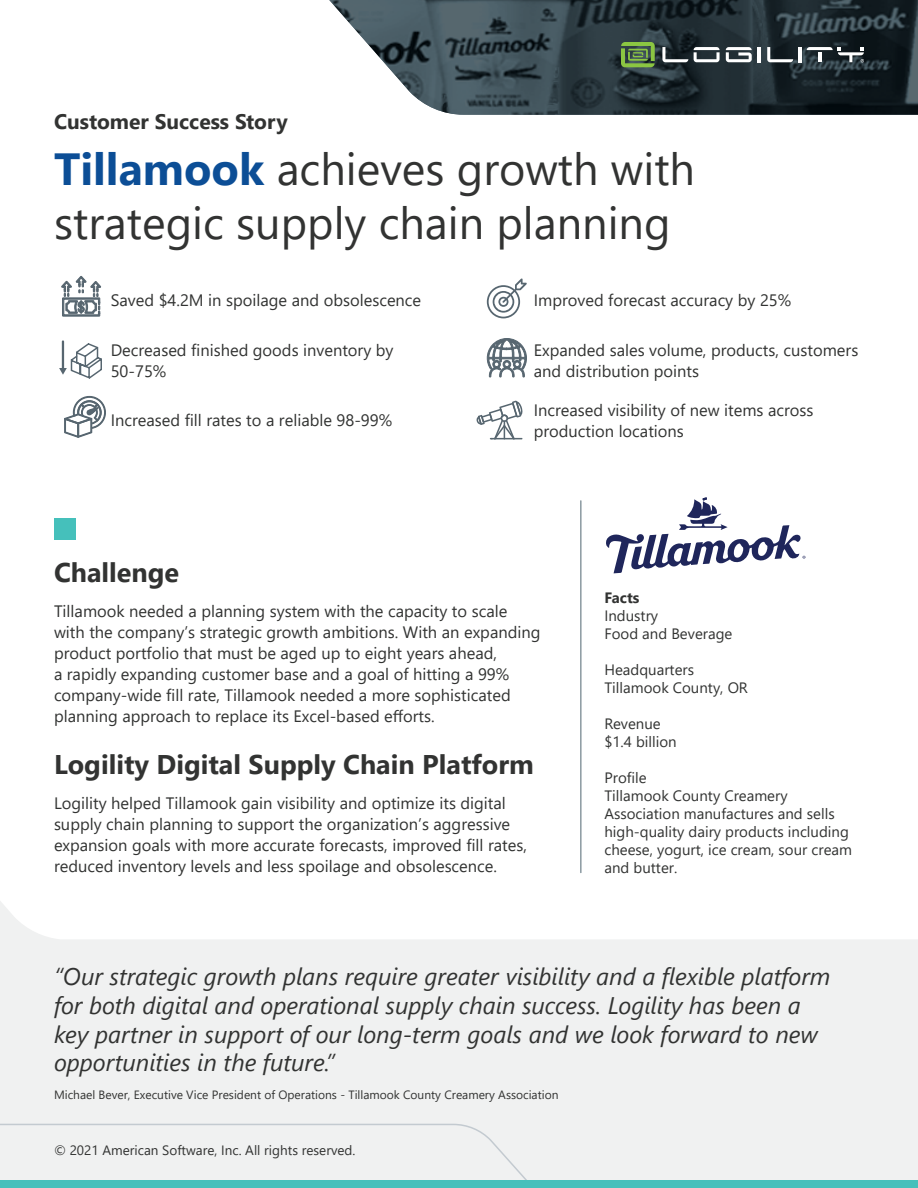
<style>
.page{position:relative;width:918px;height:1188px;background:#fff}
.page>*{position:absolute;margin:0;border:0;box-sizing:border-box;transform-origin:0 0}
.t1{font:45px/54px "Segoe UI";color:#323332}
.t2{font:700 27px "Segoe UI";color:#323332}
.t3{font:italic 24px/28.8px "Segoe UI";color:#323332}
.t4{font:700 21px "Segoe UI";color:#323332}
.t5{font:16.5px/21px "Segoe UI";color:#323332}
.t6{font:15px/18px "Segoe UI";color:#323332}
.t7{font:700 15px "Segoe UI";color:#323332}
.t8{font:13.5px "Segoe UI";color:#323332}
.t9{font:12px "Segoe UI";color:#323332}
.s1{font-weight:700;color:#0c4e96}
</style>
<div class="page">
<svg style="left:0;top:870px;width:918px;height:310px;fill:#f0f1f1"></svg>
<div style="left:0;top:1123px;width:533px;height:57px;background:#f0f1f1"></div>
<div style="left:0;top:1180px;width:918px;height:8px;background:#45c0bb"></div>
<img style="left:329px;top:0;width:589px;height:115px">
<div style="left:54px;top:518px;width:22px;height:22px;background:#45c0bb"></div>
<hr style="left:581px;top:501px;width:1px;height:372px;background:#516772">
<svg style="left:662px;top:47px;width:26px;height:27px"></svg>
<svg style="left:767px;top:47px;width:26px;height:27px"></svg>
<svg style="left:694px;top:47px;width:26px;height:27px"></svg>
<svg style="left:726px;top:47px;width:26px;height:27px"></svg>
<hr style="left:798px;top:47px;width:3px;height:15px;background:#fff">
<hr style="left:758px;top:47px;width:3px;height:15px;background:#fff">
<svg style="left:621px;top:42px;width:34px;height:37px"></svg>
<svg style="left:807px;top:47px;width:57px;height:27px;background:#444e53"></svg>
<svg style="left:487px;top:279px;width:40px;height:39px"></svg>
<svg style="left:606px;top:497px;width:199px;height:76px"></svg>
<svg style="left:61px;top:276px;width:40px;height:40px"></svg>
<hr style="left:62px;top:341px;width:2px;height:28px;background:#576670">
<svg style="left:59px;top:342px;width:43px;height:37px"></svg>
<svg style="left:64px;top:396px;width:42px;height:42px"></svg>
<svg style="left:476px;top:401px;width:47px;height:38px"></svg>
<svg style="left:487px;top:338px;width:40px;height:39px"></svg>
<p class="t4" style="left:54px;top:114px;width:235px">Customer Success Story</p>
<h1 class="t1" style="left:54px;top:146px;width:643px"><span class="s1">Tillamook</span> achieves growth with strategic supply chain planning</h1>
<p class="t5" style="left:111px;top:290px;width:312px">Saved $4.2M in spoilage and obsolescence</p>
<p class="t5" style="left:111px;top:338px;width:284px">Decreased finished goods inventory by<br>50-75%</p>
<p class="t5" style="left:111px;top:408px;width:283px">Increased fill rates to a reliable 98-99%</p>
<p class="t5" style="left:534px;top:400px;width:281px">Increased visibility of new items across production locations</p>
<p class="t5" style="left:534px;top:290px;width:259px">Improved forecast accuracy by 25%</p>
<p class="t5" style="left:534px;top:341px;width:326px">Expanded sales volume, products, customers and distribution points</p>
<h2 class="t2" style="left:54px;top:562px;width:127px">Challenge</h2>
<p class="t5" style="left:54px;top:601px;width:488px">Tillamook needed a planning system with the capacity to scale with the company’s strategic growth ambitions. With an expanding product portfolio that must be aged up to eight years ahead,<br>a rapidly expanding customer base and a goal of hitting a 99% company-wide fill rate, Tillamook needed a more sophisticated planning approach to replace its Excel-based efforts.</p>
<h2 class="t2" style="left:54px;top:754px;width:482px">Logility Digital Supply Chain Platform</h2>
<p class="t5" style="left:54px;top:794px;width:475px">Logility helped Tillamook gain visibility and optimize its digital supply chain planning to support the organization’s aggressive expansion goals with more accurate forecasts, improved fill rates, reduced inventory levels and less spoilage and obsolescence.</p>
<p class="t7" style="left:604px;top:592px;width:37px">Facts</p>
<p class="t6" style="left:604px;top:608px;width:129px">Industry<br>Food and Beverage</p>
<p class="t6" style="left:604px;top:662px;width:145px">Headquarters<br>Tillamook County, OR</p>
<p class="t6" style="left:604px;top:716px;width:74px">Revenue $1.4 billion</p>
<p class="t6" style="left:604px;top:767px;width:249px">Profile<br>Tillamook County Creamery<br>Association manufactures and sells high-quality dairy products including cheese, yogurt, ice cream, sour cream and butter.</p>
<p class="t3" style="left:54px;top:958px;width:778px">“Our strategic growth plans require greater visibility and a flexible platform for both digital and operational supply chain success. Logility has been a key partner in support of our long-term goals and we look forward to new opportunities in the future.”</p>
<p class="t9" style="left:54px;top:1090px;width:506px">Michael Bever, Executive Vice President of Operations - Tillamook County Creamery Association</p>
<p class="t8" style="left:54px;top:1144px;width:303px">© 2021 American Software, Inc. All rights reserved.</p>
</div>
